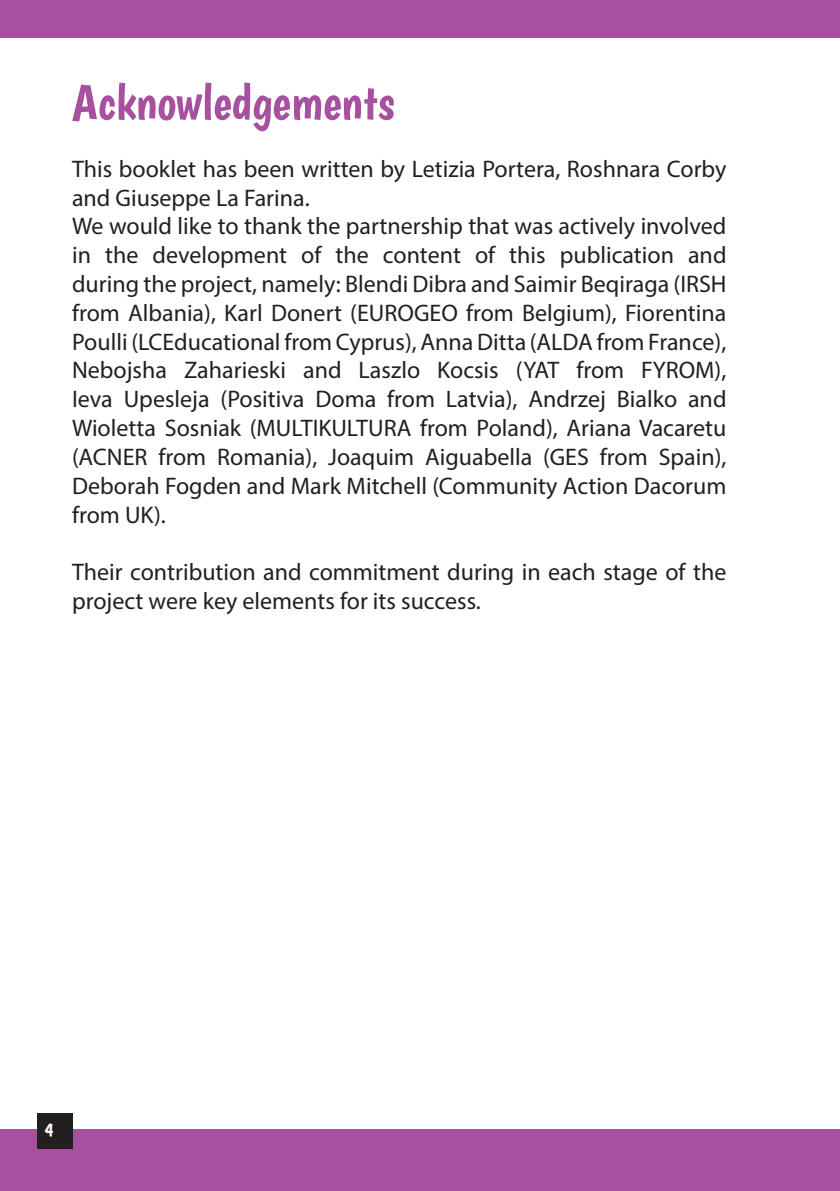
<style>
.page{position:relative;width:840px;height:1191px;background:#fff}
.page>*{position:absolute;margin:0;border:0;box-sizing:border-box;transform-origin:0 0}
.t1{font:50px "Boogaloo";color:#a6509f}
.t2{font:24px/28.8px "Myriad Pro";color:#231f20}
.t3{font:19px "Boogaloo";color:#fff}
</style>
<div class="page">
<div style="left:0;top:1129px;width:839px;height:62px;background:#a6509f"></div>
<div style="left:0;top:0;width:839px;height:37px;background:#a6509f"></div>
<div style="left:37px;top:1112px;width:36px;height:36px;background:#231f20"></div>
<p class="t1" style="left:72px;top:72px;width:324px">Acknowledgements</p>
<p class="t2" style="left:72px;top:154px;width:655px">This booklet has been written by Letizia Portera, Roshnara Corby and Giuseppe La Farina.</p>
<p class="t2" style="left:72px;top:212px;width:655px;text-align:justify">We would like to thank the partnership that was actively involved in the development of the content of this publication and during the project, namely: Blendi Dibra and Saimir Beqiraga (IRSH from Albania), Karl Donert (EUROGEO from Belgium), Fiorentina Poulli (LCEducational from Cyprus), Anna Ditta (ALDA from France), Nebojsha Zaharieski and Laszlo Kocsis (YAT from FYROM), Ieva Upesleja (Positiva Doma from Latvia), Andrzej Bialko and Wioletta Sosniak (MULTIKULTURA from Poland), Ariana Vacaretu (ACNER from Romania), Joaquim Aiguabella (GES from Spain), Deborah Fogden and Mark Mitchell (Community Action Dacorum from UK).</p>
<p class="t2" style="left:72px;top:557px;width:655px">Their contribution and commitment during in each stage of the project were key elements for its success.</p>
<p class="t3" style="left:44px;top:1118px;width:11px">4</p>
</div>
